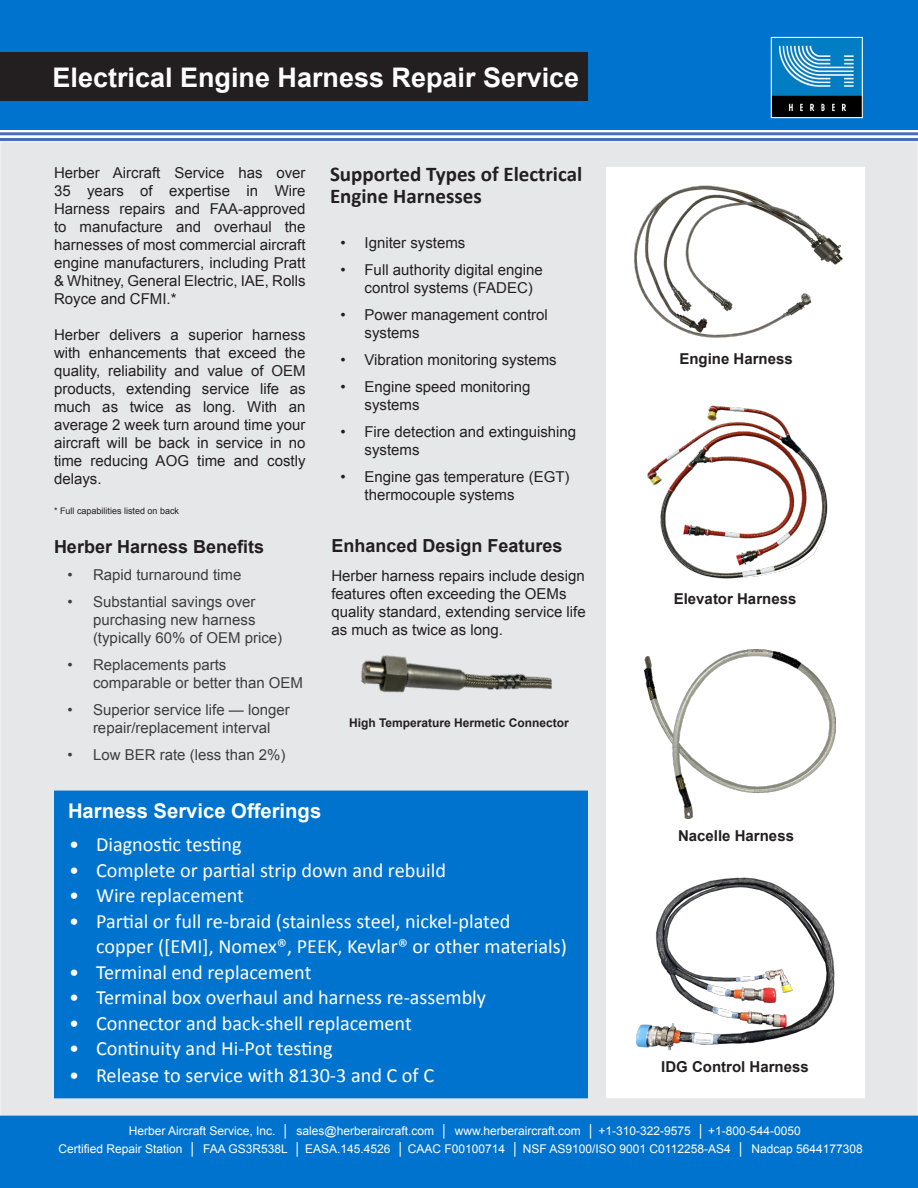
<style>
.page{position:relative;width:918px;height:1188px;background:#fff}
.page>*{position:absolute;margin:0;border:0;box-sizing:border-box;transform-origin:0 0}
.t1{font:700 27px "Arial";color:#fff}
.t2{font:700 21px/21.6px "Calibri";color:#231f20}
.t3{font:20.25px/25.5px "Calibri";color:#fff}
.t4{font:700 20.25px "Arial";color:#fff}
.t5{font:700 18px "Arial";color:#231f20}
.t6{font:15px/18px "Arial";color:#231f20}
.t7{font:15px/18px "Arial";color:#3e3e3f}
.t8{font:700 15px "Arial";color:#231f20}
.t9{font:12px "Arial";color:#fff}
.t10{font:700 12px "Arial";color:#231f20}
.t11{font:9px "Arial";color:#231f20}
</style>
<div class="page">
<div style="left:1px;top:142px;width:916px;height:974px;background:#e6e7e9"></div>
<div style="left:606px;top:167px;width:259px;height:931px;background:#fff"></div>
<div style="left:0;top:1116px;width:918px;height:72px;background:#0073ce"></div>
<div style="left:0;top:0;width:918px;height:130px;background:#0073ce"></div>
<div style="left:0;top:52px;width:588px;height:49px;background:#231f20"></div>
<hr style="left:0;top:132px;width:918px;height:3px;background:#476fb2">
<hr style="left:0;top:138px;width:918px;height:3px;background:#476fb2">
<img style="left:773px;top:39px;width:88px;height:77px">
<div style="left:771px;top:37px;width:92px;height:81px;border:1px solid #fff"></div>
<div style="left:54px;top:791px;width:534px;height:307px;background:#0073ce"></div>
<img style="left:647px;top:405px;width:181px;height:174px">
<img style="left:645px;top:650px;width:191px;height:169px">
<img style="left:634px;top:185px;width:209px;height:153px">
<img style="left:360px;top:655px;width:192px;height:38px">
<img style="left:636px;top:877px;width:199px;height:174px">
<p class="t1" style="left:52px;top:60px;width:528px">Electrical Engine Harness Repair Service</p>
<p class="t6" style="left:54px;top:164px;width:253px;text-align:justify">Herber Aircraft Service has over 35 years of expertise in Wire Harness repairs and FAA-approved to manufacture and overhaul the harnesses of most commercial aircraft engine manufacturers, including Pratt &amp; Whitney, General Electric, IAE, Rolls Royce and CFMI.*</p>
<p class="t6" style="left:54px;top:326px;width:253px;text-align:justify">Herber delivers a superior harness with enhancements that exceed the quality, reliability and value of OEM products, extending service life as much as twice as long. With an average 2 week turn around time your aircraft will be back in service in no time reducing AOG time and costly delays.</p>
<p class="t11" style="left:54px;top:504px;width:127px">* Full capabilities listed on back</p>
<p class="t5" style="left:54px;top:535px;width:212px">Herber Harness Benefits</p>
<p class="t7" style="left:68px;top:566px;width:175px">• Rapid turnaround time</p>
<p class="t7" style="left:93px;top:593px;width:191px;text-indent:-26px">• Substantial savings over purchasing new harness (typically 60% of OEM price)</p>
<p class="t7" style="left:93px;top:656px;width:212px;text-indent:-26px">• Replacements parts comparable or better than OEM</p>
<p class="t7" style="left:68px;top:701px;width:224px;text-align:center">• Superior service life — longer repair/replacement interval</p>
<p class="t7" style="left:68px;top:746px;width:220px">• Low BER rate (less than 2%)</p>
<p class="t2" style="left:330px;top:163px;width:254px">Supported Types of Electrical<br>Engine Harnesses</p>
<p class="t6" style="left:340px;top:234px;width:126px">• Igniter systems</p>
<p class="t6" style="left:364px;top:261px;width:180px;text-indent:-24px">• Full authority digital engine control systems (FADEC)</p>
<p class="t6" style="left:364px;top:306px;width:185px;text-indent:-24px">• Power management control systems</p>
<p class="t6" style="left:340px;top:351px;width:218px">• Vibration monitoring systems</p>
<p class="t6" style="left:364px;top:378px;width:167px;text-indent:-24px">• Engine speed monitoring systems</p>
<p class="t6" style="left:364px;top:423px;width:213px;text-indent:-24px">• Fire detection and extinguishing systems</p>
<p class="t6" style="left:364px;top:468px;width:207px;text-indent:-24px">• Engine gas temperature (EGT) thermocouple systems</p>
<p class="t5" style="left:331px;top:534px;width:233px">Enhanced Design Features</p>
<p class="t6" style="left:331px;top:567px;width:256px">Herber harness repairs include design features often exceeding the OEMs quality standard, extending service life as much as twice as long.</p>
<p class="t10" style="left:349px;top:715px;width:221px">High Temperature Hermetic Connector</p>
<p class="t4" style="left:68px;top:798px;width:255px">Harness Service Offerings</p>
<p class="t3" style="left:69px;top:832px;width:174px">• Diagnostic testing</p>
<p class="t3" style="left:69px;top:857px;width:378px">• Complete or partial strip down and rebuild</p>
<p class="t3" style="left:69px;top:883px;width:177px">• Wire replacement</p>
<p class="t3" style="left:96px;top:908px;width:472px;text-indent:-27px">• Partial or full re-braid (stainless steel, nickel-plated copper ([EMI], Nomex®, PEEK, Kevlar® or other materials)</p>
<p class="t3" style="left:69px;top:959px;width:244px">• Terminal end replacement</p>
<p class="t3" style="left:69px;top:985px;width:419px">• Terminal box overhaul and harness re-assembly</p>
<p class="t3" style="left:69px;top:1010px;width:344px">• Connector and back-shell replacement</p>
<p class="t3" style="left:69px;top:1036px;width:265px">• Continuity and Hi-Pot testing</p>
<p class="t3" style="left:69px;top:1063px;width:367px">• Release to service with 8130-3 and C of C</p>
<p class="t8" style="left:679px;top:349px;width:115px">Engine Harness</p>
<p class="t8" style="left:674px;top:588px;width:124px">Elevator Harness</p>
<p class="t8" style="left:678px;top:826px;width:117px">Nacelle Harness</p>
<p class="t8" style="left:661px;top:1057px;width:149px">IDG Control Harness</p>
<p class="t9" style="left:129px;top:1123px;width:673px">Herber Aircraft Service, Inc. │ sales@herberaircraft.com │ www.herberaircraft.com │ +1-310-322-9575 │ +1-800-544-0050</p>
<p class="t9" style="left:58px;top:1141px;width:806px">Certified Repair Station │ FAA GS3R538L │ EASA.145.4526 │ CAAC F00100714 │ NSF AS9100/ISO 9001 C0112258-AS4 │ Nadcap 5644177308</p>
</div>
